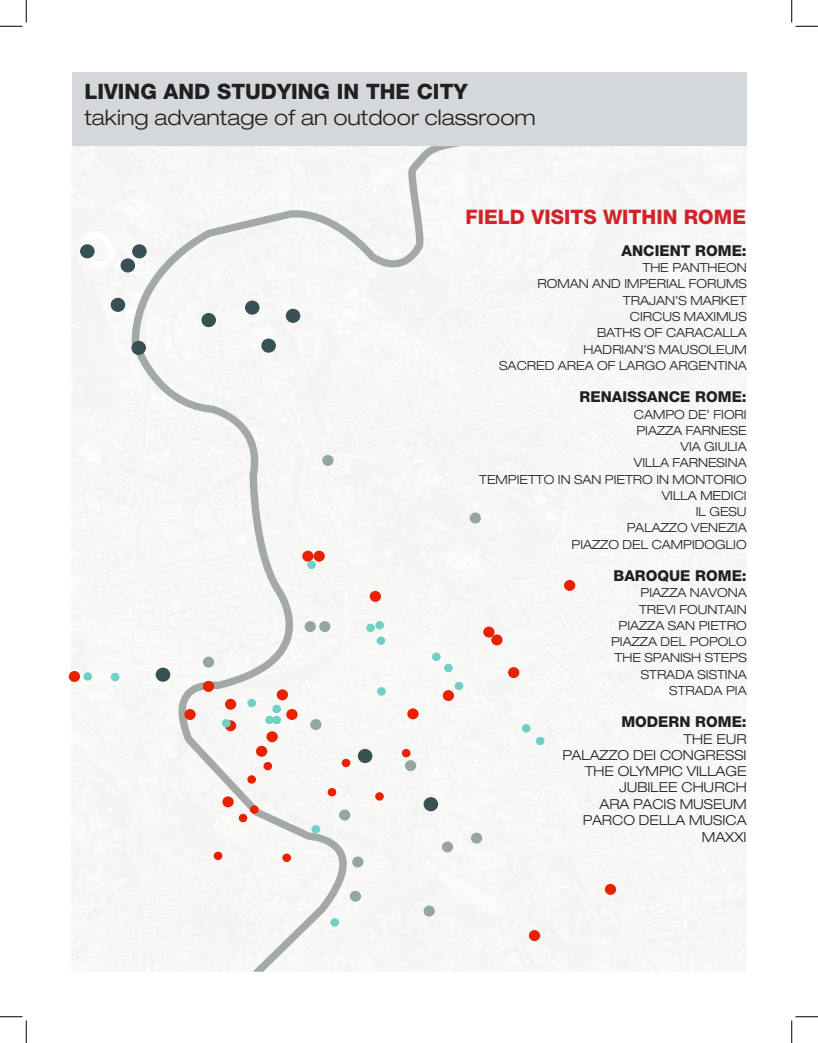
<style>
.page{position:relative;width:818px;height:1043px;background:#fff}
.page>*{position:absolute;margin:0;border:0;box-sizing:border-box;transform-origin:0 0}
.t1{font:300 expanded 21.25px "Helvetica Neue LT Pro";color:#231f20}
.t2{font:800 21.25px "Helvetica Neue LT Pro";color:#231f20}
.t3{font:800 20px "Helvetica Neue LT Pro";color:#d1232a}
.t4{font:800 15px "Helvetica Neue LT Pro";color:#231f20}
.t5{font:300 expanded 13.75px "Helvetica Neue LT Pro";color:#231f20}
.t6{font:300 expanded 12.5px "Helvetica Neue LT Pro";color:#231f20}
</style>
<div class="page">
<div style="left:72px;top:72px;width:674px;height:74px;background:#d4d8da"></div>
<div style="left:71px;top:146px;width:675px;height:825px;background:#f7f7f6"></div>
<div style="left:132px;top:146px;width:331px;height:825px;background:#f7f7f6"></div>
<div style="left:423px;top:905px;width:12px;height:11px;background:#94a6a3;border-radius:50%"></div>
<div style="left:352px;top:856px;width:11px;height:11px;background:#94a6a3;border-radius:50%"></div>
<div style="left:350px;top:890px;width:11px;height:11px;background:#94a6a3;border-radius:50%"></div>
<div style="left:471px;top:832px;width:11px;height:11px;background:#94a6a3;border-radius:50%"></div>
<div style="left:442px;top:841px;width:11px;height:11px;background:#94a6a3;border-radius:50%"></div>
<div style="left:405px;top:760px;width:11px;height:11px;background:#94a6a3;border-radius:50%"></div>
<div style="left:304px;top:621px;width:12px;height:11px;background:#94a6a3;border-radius:50%"></div>
<div style="left:310px;top:719px;width:11px;height:11px;background:#94a6a3;border-radius:50%"></div>
<div style="left:203px;top:656px;width:11px;height:11px;background:#94a6a3;border-radius:50%"></div>
<div style="left:339px;top:809px;width:11px;height:11px;background:#94a6a3;border-radius:50%"></div>
<div style="left:322px;top:455px;width:11px;height:11px;background:#94a6a3;border-radius:50%"></div>
<div style="left:469px;top:512px;width:12px;height:11px;background:#94a6a3;border-radius:50%"></div>
<div style="left:319px;top:621px;width:11px;height:11px;background:#94a6a3;border-radius:50%"></div>
<div style="left:402px;top:749px;width:8px;height:8px;background:#e82100;border-radius:50%"></div>
<div style="left:250px;top:805px;width:8px;height:8px;background:#e82100;border-radius:50%"></div>
<div style="left:214px;top:851px;width:8px;height:9px;background:#e82100;border-radius:50%"></div>
<div style="left:282px;top:853px;width:9px;height:9px;background:#e82100;border-radius:50%"></div>
<div style="left:247px;top:775px;width:9px;height:8px;background:#e82100;border-radius:50%"></div>
<div style="left:263px;top:762px;width:9px;height:8px;background:#e82100;border-radius:50%"></div>
<svg style="left:341px;top:758px;width:9px;height:9px"></svg>
<div style="left:375px;top:792px;width:9px;height:8px;background:#e82100;border-radius:50%"></div>
<div style="left:327px;top:788px;width:9px;height:8px;background:#e82100;border-radius:50%"></div>
<div style="left:225px;top:698px;width:11px;height:11px;background:#e82100;border-radius:50%"></div>
<svg style="left:225px;top:720px;width:11px;height:11px"></svg>
<div style="left:277px;top:689px;width:11px;height:11px;background:#e82100;border-radius:50%"></div>
<div style="left:286px;top:709px;width:11px;height:11px;background:#e82100;border-radius:50%"></div>
<div style="left:256px;top:745px;width:11px;height:11px;background:#e82100;border-radius:50%"></div>
<div style="left:69px;top:671px;width:11px;height:11px;background:#e82100;border-radius:50%"></div>
<div style="left:203px;top:681px;width:11px;height:11px;background:#e82100;border-radius:50%"></div>
<div style="left:266px;top:731px;width:12px;height:11px;background:#e82100;border-radius:50%"></div>
<div style="left:184px;top:709px;width:12px;height:11px;background:#e82100;border-radius:50%"></div>
<div style="left:222px;top:796px;width:12px;height:11px;background:#e82100;border-radius:50%"></div>
<div style="left:604px;top:884px;width:12px;height:10px;background:#e82100;border-radius:50%"></div>
<div style="left:529px;top:930px;width:11px;height:11px;background:#e82100;border-radius:50%"></div>
<div style="left:508px;top:667px;width:11px;height:11px;background:#e82100;border-radius:50%"></div>
<div style="left:483px;top:626px;width:11px;height:11px;background:#e82100;border-radius:50%"></div>
<div style="left:491px;top:634px;width:11px;height:11px;background:#e82100;border-radius:50%"></div>
<div style="left:369px;top:591px;width:12px;height:11px;background:#e82100;border-radius:50%"></div>
<div style="left:302px;top:550px;width:11px;height:11px;background:#e82100;border-radius:50%"></div>
<div style="left:313px;top:550px;width:12px;height:11px;background:#e82100;border-radius:50%"></div>
<div style="left:239px;top:813px;width:8px;height:9px;background:#e82100;border-radius:50%"></div>
<div style="left:564px;top:580px;width:11px;height:11px;background:#e82100;border-radius:50%"></div>
<div style="left:443px;top:690px;width:11px;height:11px;background:#e82100;border-radius:50%"></div>
<div style="left:407px;top:708px;width:11px;height:11px;background:#e82100;border-radius:50%"></div>
<div style="left:272px;top:715px;width:9px;height:9px;background:#6ed1c4;border-radius:50%"></div>
<div style="left:272px;top:704px;width:9px;height:9px;background:#6ed1c4;border-radius:50%"></div>
<div style="left:247px;top:698px;width:9px;height:9px;background:#6ed1c4;border-radius:50%"></div>
<svg style="left:265px;top:715px;width:9px;height:9px"></svg>
<div style="left:222px;top:719px;width:8px;height:8px;background:#6ed1c4;border-radius:50%"></div>
<div style="left:311px;top:825px;width:9px;height:8px;background:#6ed1c4;border-radius:50%"></div>
<div style="left:307px;top:560px;width:9px;height:9px;background:#6ed1c4;border-radius:50%"></div>
<div style="left:375px;top:621px;width:9px;height:8px;background:#6ed1c4;border-radius:50%"></div>
<div style="left:366px;top:623px;width:9px;height:9px;background:#6ed1c4;border-radius:50%"></div>
<div style="left:376px;top:636px;width:9px;height:9px;background:#6ed1c4;border-radius:50%"></div>
<div style="left:432px;top:652px;width:8px;height:9px;background:#6ed1c4;border-radius:50%"></div>
<div style="left:444px;top:663px;width:8px;height:9px;background:#6ed1c4;border-radius:50%"></div>
<div style="left:522px;top:724px;width:8px;height:8px;background:#6ed1c4;border-radius:50%"></div>
<div style="left:536px;top:736px;width:8px;height:9px;background:#6ed1c4;border-radius:50%"></div>
<div style="left:454px;top:681px;width:9px;height:9px;background:#6ed1c4;border-radius:50%"></div>
<div style="left:377px;top:687px;width:9px;height:8px;background:#6ed1c4;border-radius:50%"></div>
<div style="left:330px;top:918px;width:9px;height:8px;background:#6ed1c4;border-radius:50%"></div>
<div style="left:83px;top:672px;width:9px;height:8px;background:#6ed1c4;border-radius:50%"></div>
<div style="left:111px;top:673px;width:8px;height:8px;background:#6ed1c4;border-radius:50%"></div>
<div style="left:120px;top:258px;width:15px;height:14px;background:#385254;border-radius:50%"></div>
<div style="left:80px;top:244px;width:15px;height:14px;background:#385254;border-radius:50%"></div>
<div style="left:132px;top:244px;width:15px;height:14px;background:#385254;border-radius:50%"></div>
<div style="left:111px;top:298px;width:14px;height:14px;background:#385254;border-radius:50%"></div>
<div style="left:286px;top:309px;width:14px;height:14px;background:#385254;border-radius:50%"></div>
<div style="left:245px;top:300px;width:14px;height:15px;background:#385254;border-radius:50%"></div>
<div style="left:131px;top:341px;width:15px;height:14px;background:#385254;border-radius:50%"></div>
<div style="left:201px;top:313px;width:15px;height:14px;background:#385254;border-radius:50%"></div>
<div style="left:261px;top:338px;width:15px;height:15px;background:#385254;border-radius:50%"></div>
<div style="left:156px;top:667px;width:14px;height:14px;background:#385254;border-radius:50%"></div>
<div style="left:423px;top:797px;width:15px;height:14px;background:#385254;border-radius:50%"></div>
<div style="left:358px;top:749px;width:14px;height:14px;background:#385254;border-radius:50%"></div>
<svg style="left:0;top:0;width:27px;height:27px"></svg>
<svg style="left:0;top:1016px;width:27px;height:26px"></svg>
<svg style="left:791px;top:0;width:27px;height:27px"></svg>
<svg style="left:791px;top:1016px;width:27px;height:26px"></svg>
<p class="t2" style="left:84px;top:79px;width:384px">LIVING AND STUDYING IN THE CITY</p>
<p class="t1" style="left:84px;top:105px;width:453px">taking advantage of an outdoor classroom</p>
<p class="t3" style="left:465px;top:205px;width:282px">FIELD VISITS WITHIN ROME</p>
<p class="t4" style="left:621px;top:242px;width:127px">ANCIENT ROME:</p>
<p class="t6" style="left:642px;top:260px;width:106px">THE PANTHEON</p>
<p class="t6" style="left:537px;top:276px;width:211px">ROMAN AND IMPERIAL FORUMS</p>
<p class="t6" style="left:623px;top:293px;width:125px">TRAJAN’S MARKET</p>
<p class="t6" style="left:630px;top:309px;width:118px">CIRCUS MAXIMUS</p>
<p class="t6" style="left:597px;top:325px;width:151px">BATHS OF CARACALLA</p>
<p class="t6" style="left:583px;top:341px;width:164px">HADRIAN’S MAUSOLEUM</p>
<p class="t6" style="left:499px;top:358px;width:249px">SACRED AREA OF LARGO ARGENTINA</p>
<p class="t4" style="left:579px;top:388px;width:168px">RENAISSANCE ROME:</p>
<p class="t6" style="left:634px;top:406px;width:114px">CAMPO DE’ FIORI</p>
<p class="t6" style="left:636px;top:423px;width:112px">PIAZZA FARNESE</p>
<p class="t6" style="left:680px;top:439px;width:68px">VIA GIULIA</p>
<p class="t6" style="left:634px;top:455px;width:114px">VILLA FARNESINA</p>
<p class="t6" style="left:479px;top:471px;width:269px">TEMPIETTO IN SAN PIETRO IN MONTORIO</p>
<p class="t6" style="left:661px;top:488px;width:86px">VILLA MEDICI</p>
<p class="t6" style="left:695px;top:504px;width:52px">IL GESU</p>
<p class="t6" style="left:627px;top:520px;width:121px">PALAZZO VENEZIA</p>
<p class="t6" style="left:571px;top:536px;width:177px">PIAZZO DEL CAMPIDOGLIO</p>
<p class="t4" style="left:613px;top:567px;width:135px">BAROQUE ROME:</p>
<p class="t6" style="left:640px;top:585px;width:107px">PIAZZA NAVONA</p>
<p class="t6" style="left:639px;top:601px;width:109px">TREVI FOUNTAIN</p>
<p class="t6" style="left:618px;top:618px;width:130px">PIAZZA SAN PIETRO</p>
<p class="t6" style="left:611px;top:634px;width:137px">PIAZZA DEL POPOLO</p>
<p class="t6" style="left:614px;top:650px;width:134px">THE SPANISH STEPS</p>
<p class="t6" style="left:640px;top:666px;width:107px">STRADA SISTINA</p>
<p class="t6" style="left:669px;top:683px;width:79px">STRADA PIA</p>
<p class="t4" style="left:621px;top:713px;width:127px">MODERN ROME:</p>
<p class="t5" style="left:683px;top:730px;width:65px">THE EUR</p>
<p class="t5" style="left:562px;top:747px;width:186px">PALAZZO DEI CONGRESSI</p>
<p class="t5" style="left:585px;top:763px;width:163px">THE OLYMPIC VILLAGE</p>
<p class="t5" style="left:619px;top:779px;width:129px">JUBILEE CHURCH</p>
<p class="t5" style="left:599px;top:795px;width:149px">ARA PACIS MUSEUM</p>
<p class="t5" style="left:582px;top:812px;width:165px">PARCO DELLA MUSICA</p>
<p class="t5" style="left:701px;top:828px;width:46px">MAXXI</p>
</div>
